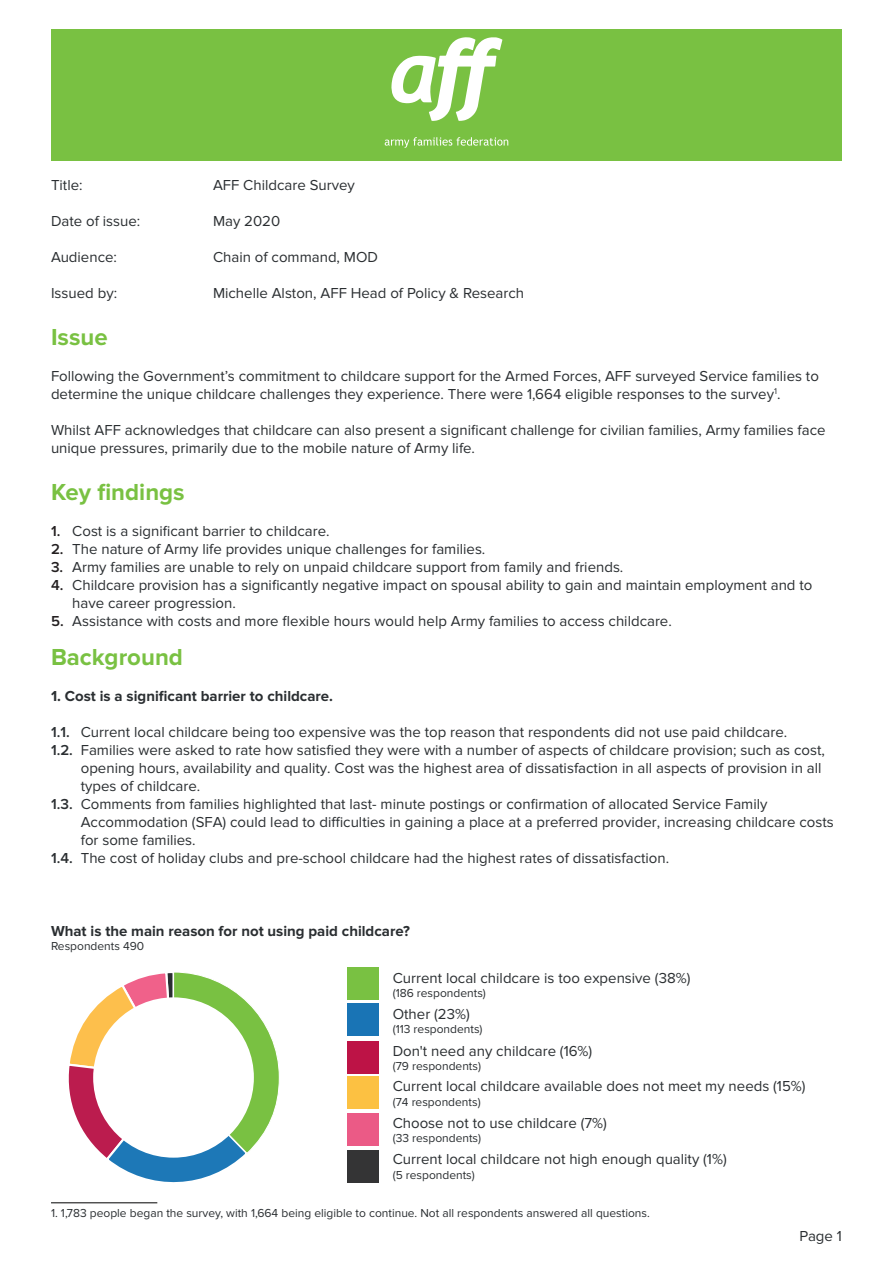
<style>
.page{position:relative;width:893px;height:1263px;background:#fff}
.page>*{position:absolute;margin:0;border:0;box-sizing:border-box;transform-origin:0 0}
.t1{font:700 24px "Proxima Nova";color:#79c142}
.t2{font:15px/18px "Proxima Nova";color:#2a2e31}
.number{font:700 15px "Proxima Nova";color:#2a2e31}
.t3{font:12px "Proxima Nova";color:#2a2e31}
.s1{font-weight:600;color:#231f20}
.s2{font-weight:600}
</style>
<div class="page">
<div style="left:51px;top:29px;width:791px;height:132px;background:#79c142"></div>
<svg style="left:391px;top:37px;width:111px;height:84px"></svg>
<svg style="left:385px;top:137px;width:123px;height:11px"></svg>
<svg style="left:68px;top:972px;width:212px;height:211px"></svg>
<div style="left:93px;top:997px;width:161px;height:161px;background:#fff;border-radius:50%"></div>
<div style="left:347px;top:1003px;width:32px;height:33px;background:#1974b5"></div>
<div style="left:347px;top:967px;width:32px;height:32px;background:#79c142"></div>
<div style="left:347px;top:1041px;width:32px;height:32px;background:#bd1346"></div>
<hr style="left:51px;top:1202px;width:106px;height:1px;background:#000">
<div style="left:347px;top:1150px;width:32px;height:32px;background:#343435"></div>
<div style="left:347px;top:1113px;width:32px;height:33px;background:#eb5a86"></div>
<div style="left:347px;top:1077px;width:32px;height:32px;background:#fcc142"></div>
<p class="t2" style="left:51px;top:177px;width:33px">Title:</p>
<p class="t2" style="left:213px;top:177px;width:143px">AFF Childcare Survey</p>
<p class="t2" style="left:51px;top:213px;width:91px">Date of issue:</p>
<p class="t2" style="left:213px;top:213px;width:69px">May 2020</p>
<p class="t2" style="left:51px;top:249px;width:67px">Audience:</p>
<p class="t2" style="left:213px;top:249px;width:166px">Chain of command, MOD</p>
<p class="t2" style="left:51px;top:285px;width:68px">Issued by:</p>
<p class="t2" style="left:213px;top:285px;width:313px">Michelle Alston, AFF Head of Policy &amp; Research</p>
<p class="t1" style="left:51px;top:323px;width:58px">Issue</p>
<p class="t2" style="left:51px;top:367px;width:769px">Following the Government’s commitment to childcare support for the Armed Forces, AFF surveyed Service families to determine the unique childcare challenges they experience. There were 1,664 eligible responses to the survey<sup>1</sup>.</p>
<p class="t2" style="left:51px;top:421px;width:776px">Whilst AFF acknowledges that childcare can also present a significant challenge for civilian families, Army families face unique pressures, primarily due to the mobile nature of Army life.</p>
<p class="t1" style="left:51px;top:478px;width:135px">Key findings</p>
<p class="t2" style="left:51px;top:522px;width:280px"><span class="s1">1.</span> Cost is a significant barrier to childcare.</p>
<p class="t2" style="left:51px;top:540px;width:436px"><span class="s1">2.</span> The nature of Army life provides unique challenges for families.</p>
<p class="t2" style="left:51px;top:558px;width:574px"><span class="s1">3.</span> Army families are unable to rely on unpaid childcare support from family and friends.</p>
<p class="t2" style="left:72px;top:576px;width:742px;text-indent:-21px"><span class="s1">4.</span> Childcare provision has a significantly negative impact on spousal ability to gain and maintain employment and to have career progression.</p>
<p class="t2" style="left:51px;top:612px;width:622px"><span class="s1">5.</span> Assistance with costs and more flexible hours would help Army families to access childcare.</p>
<p class="t1" style="left:51px;top:643px;width:133px">Background</p>
<p class="number" style="left:51px;top:688px;width:284px">1. Cost is a significant barrier to childcare.</p>
<p class="t2" style="left:51px;top:723px;width:738px"><span class="s2">1.1.</span> Current local childcare being too expensive was the top reason that respondents did not use paid childcare.</p>
<p class="t2" style="left:81px;top:741px;width:746px;text-indent:-30px"><span class="s2">1.2.</span> Families were asked to rate how satisfied they were with a number of aspects of childcare provision; such as cost, opening hours, availability and quality. Cost was the highest area of dissatisfaction in all aspects of provision in all types of childcare.</p>
<p class="t2" style="left:81px;top:795px;width:754px;text-indent:-30px"><span class="s2">1.3.</span> Comments from families highlighted that last- minute postings or confirmation of allocated Service Family<br>Accommodation (SFA) could lead to difficulties in gaining a place at a preferred provider, increasing childcare costs for some families.</p>
<p class="t2" style="left:51px;top:849px;width:620px"><span class="s2">1.4.</span> The cost of holiday clubs and pre-school childcare had the highest rates of dissatisfaction.</p>
<p class="number" style="left:51px;top:922px;width:360px">What is the main reason for not using paid childcare?</p>
<p class="t3" style="left:51px;top:939px;width:95px">Respondents 490</p>
<p class="t2" style="left:393px;top:969px;width:299px">Current local childcare is too expensive (38%)</p>
<p class="t3" style="left:393px;top:986px;width:95px">(186 respondents)</p>
<p class="t2" style="left:393px;top:1005px;width:79px">Other (23%)</p>
<p class="t3" style="left:393px;top:1022px;width:91px">(113 respondents)</p>
<p class="t2" style="left:393px;top:1042px;width:201px">Don't need any childcare (16%)</p>
<p class="t3" style="left:393px;top:1059px;width:90px">(79 respondents)</p>
<p class="t2" style="left:393px;top:1077px;width:414px">Current local childcare available does not meet my needs (15%)</p>
<p class="t3" style="left:393px;top:1095px;width:89px">(74 respondents)</p>
<p class="t2" style="left:393px;top:1114px;width:216px">Choose not to use childcare (7%)</p>
<p class="t3" style="left:393px;top:1131px;width:90px">(33 respondents)</p>
<p class="t2" style="left:393px;top:1150px;width:335px">Current local childcare not high enough quality (1%)</p>
<p class="t3" style="left:393px;top:1168px;width:84px">(5 respondents)</p>
<p class="t3" style="left:51px;top:1206px;width:600px">1. 1,783 people began the survey, with 1,664 being eligible to continue. Not all respondents answered all questions.</p>
<p class="t2" style="left:799px;top:1227px;width:44px">Page 1</p>
</div>
